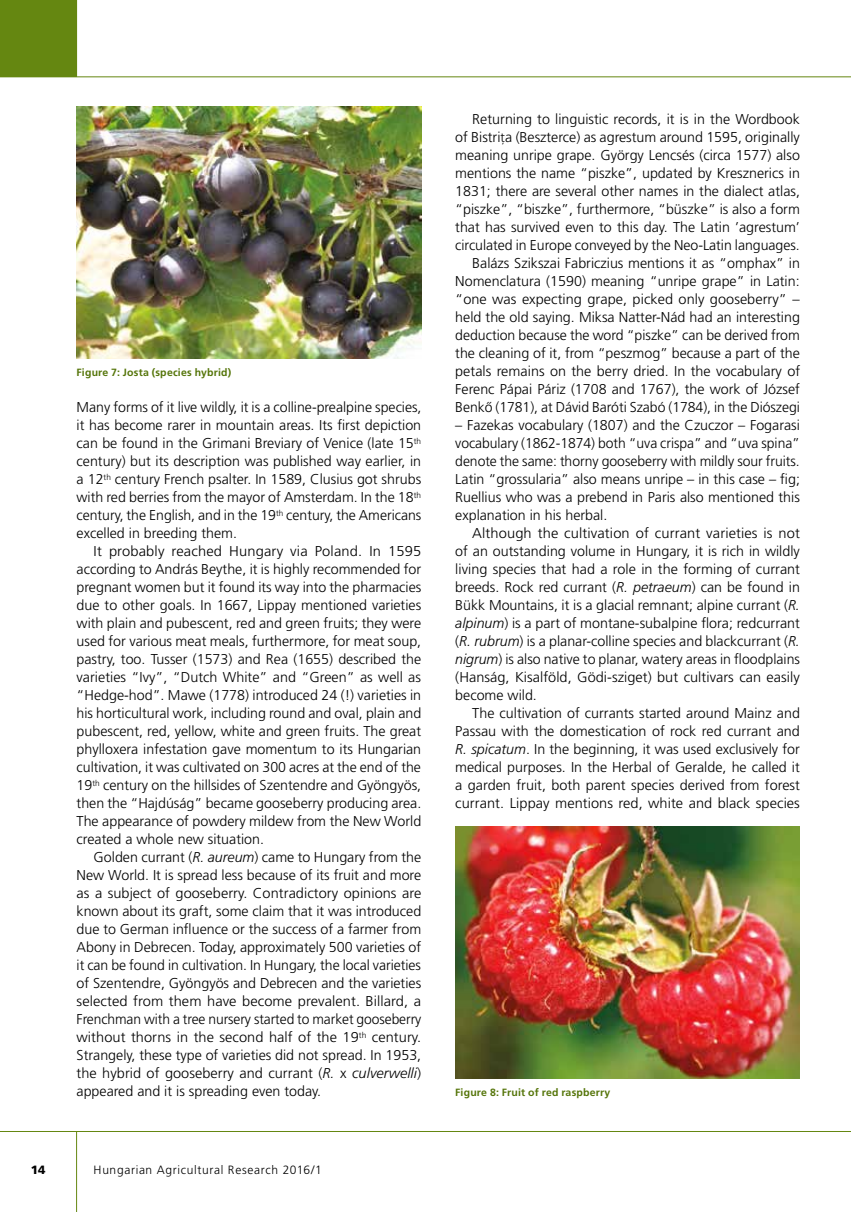
<style>
.page{position:relative;width:851px;height:1212px;background:#fff}
.page>*{position:absolute;margin:0;border:0;box-sizing:border-box;transform-origin:0 0}
.t1{font:300 14.25px/18px "Frutiger QS";color:#000;text-align:justify}
.t2{font:300 12px "Frutiger QS";letter-spacing:.055em;color:#000}
.t3{font:900 12px "Frutiger QS";color:#000}
.t4{font:700 10.5px "Frutiger QS";letter-spacing:.02em;color:#55750a}
.s1{font-style:italic}
.s2{font-family:"Calibri"}
</style>
<div class="page">
<hr style="left:0;top:76px;width:850px;height:1px;background:#658711">
<hr style="left:76px;top:0;width:1px;height:77px;background:#658711">
<hr style="left:0;top:1131px;width:850px;height:1px;background:#658711">
<hr style="left:76px;top:1131px;width:1px;height:81px;background:#658711">
<img style="left:77px;top:106px;width:344px;height:252px">
<img style="left:455px;top:827px;width:344px;height:252px">
<div style="left:0;top:0;width:76px;height:77px;background:#658711"></div>
<p class="t4" style="left:77px;top:366px;width:156px">Figure 7: Josta (species hybrid)</p>
<p class="t1" style="left:77px;top:398px;width:346px">Many forms of it live wildly, it is a colline-prealpine species, it has become rarer in mountain areas. Its first depiction can be found in the Grimani Breviary of Venice (late 15<sup>th </sup>century) but its description was published way earlier, in a 12<sup>th</sup> century French psalter. In 1589, Clusius got shrubs with red berries from the mayor of Amsterdam. In the 18<sup>th </sup>century, the English, and in the 19<sup>th</sup> century, the Americans excelled in breeding them.</p>
<p class="t1" style="left:77px;top:542px;width:346px;text-indent:17px">It probably reached Hungary via Poland. In 1595 according to András Beythe, it is highly recommended for pregnant women but it found its way into the pharmacies due to other goals. In 1667, Lippay mentioned varieties with plain and pubescent, red and green fruits; they were used for various meat meals, furthermore, for meat soup, pastry, too. Tusser (1573) and Rea (1655) described the varieties “Ivy”, “Dutch White” and “Green” as well as “Hedge-hod”. Mawe (1778) introduced 24 (!) varieties in his horticultural work, including round and oval, plain and pubescent, red, yellow, white and green fruits. The great phylloxera infestation gave momentum to its Hungarian cultivation, it was cultivated on 300 acres at the end of the 19<sup>th</sup> century on the hillsides of Szentendre and Gyöngyös, then the “Hajdúság” became gooseberry producing area.<br>The appearance of powdery mildew from the New World created a whole new situation.</p>
<p class="t1" style="left:77px;top:848px;width:346px;text-indent:17px">Golden currant (<span class="s1">R. aureum</span>) came to Hungary from the New World. It is spread less because of its fruit and more as a subject of gooseberry. Contradictory opinions are known about its graft, some claim that it was introduced due to German influence or the success of a farmer from Abony in Debrecen. Today, approximately 500 varieties of it can be found in cultivation. In Hungary, the local varieties of Szentendre, Gyöngyös and Debrecen and the varieties selected from them have become prevalent. Billard, a Frenchman with a tree nursery started to market gooseberry without thorns in the second half of the 19<sup>th</sup> century.<br>Strangely, these type of varieties did not spread. In 1953, the hybrid of gooseberry and currant (<span class="s1">R.</span> x <span class="s1">culverwelli</span>) appeared and it is spreading even today.</p>
<p class="t3" style="left:31px;top:1163px;width:16px">14</p>
<p class="t2" style="left:94px;top:1163px;width:230px">Hungarian Agricultural Research 2016/1</p>
<p class="t1" style="left:455px;top:110px;width:346px;text-align:right">Returning to linguistic records, it is in the Wordbook<br>of Bistri<span class="s2">ț</span>a (Beszterce) as agrestum around 1595, originally meaning unripe grape. György Lencsés (circa 1577) also mentions the name “piszke”, updated by Kresznerics in 1831; there are several other names in the dialect atlas, “piszke”, “biszke”, furthermore, “büszke” is also a form that has survived even to this day. The Latin ’agrestum’ circulated in Europe conveyed by the Neo-Latin languages.<br>Balázs Szikszai Fabriczius mentions it as “omphax” in Nomenclatura (1590) meaning “unripe grape” in Latin: “one was expecting grape, picked only gooseberry” – held the old saying. Miksa Natter-Nád had an interesting deduction because the word “piszke” can be derived from the cleaning of it, from “peszmog” because a part of the petals remains on the berry dried. In the vocabulary of Ferenc Pápai Páriz (1708 and 1767), the work of József Benkô (1781), at Dávid Baróti Szabó (1784), in the Diószegi</p>
<p class="t1" style="left:455px;top:416px;width:346px">– Fazekas vocabulary (1807) and the Czuczor – Fogarasi vocabulary (1862-1874) both “uva crispa” and “uva spina” denote the same: thorny gooseberry with mildly sour fruits.<br>Latin “grossularia” also means unripe – in this case – fig; Ruellius who was a prebend in Paris also mentioned this explanation in his herbal.</p>
<p class="t1" style="left:455px;top:524px;width:346px;text-indent:17px">Although the cultivation of currant varieties is not of an outstanding volume in Hungary, it is rich in wildly living species that had a role in the forming of currant breeds. Rock red currant (<span class="s1">R. petraeum</span>) can be found in Bükk Mountains, it is a glacial remnant; alpine currant (<span class="s1">R. alpinum</span>) is a part of montane-subalpine flora; redcurrant (<span class="s1">R. rubrum</span>) is a planar-colline species and blackcurrant (<span class="s1">R. nigrum</span>) is also native to planar, watery areas in floodplains (Hanság, Kisalföld, Gödi-sziget) but cultivars can easily become wild.</p>
<p class="t1" style="left:455px;top:704px;width:346px;text-indent:17px">The cultivation of currants started around Mainz and Passau with the domestication of rock red currant and <span class="s1">R. spicatum</span>. In the beginning, it was used exclusively for medical purposes. In the Herbal of Geralde, he called it a garden fruit, both parent species derived from forest currant. Lippay mentions red, white and black species</p>
<p class="t4" style="left:455px;top:1087px;width:157px">Figure 8: Fruit of red raspberry</p>
</div>
